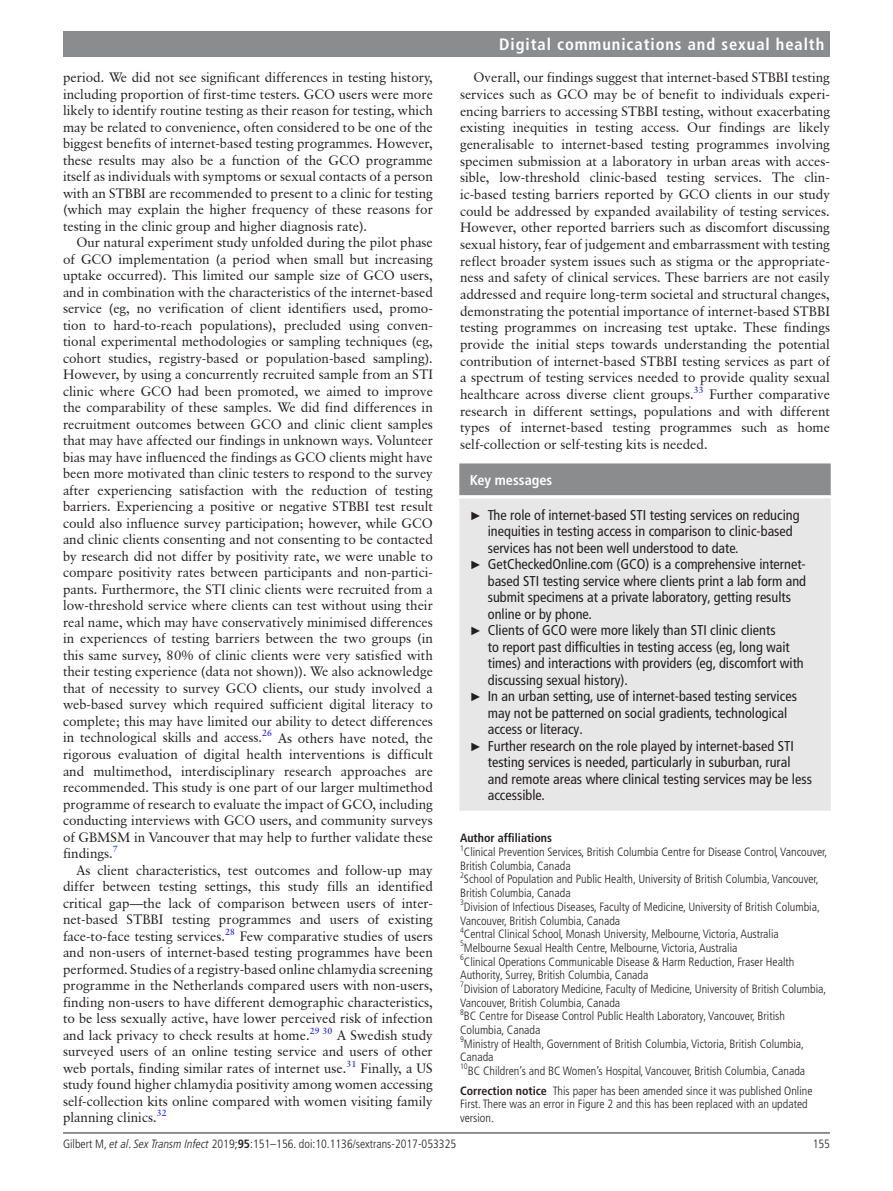
<style>
.page{position:relative;width:893px;height:1191px;background:#fff}
.page>*{position:absolute;margin:0;border:0;box-sizing:border-box;transform-origin:0 0}
.t1{font:700 condensed 16.5px "Frutiger LT Pro";letter-spacing:.055em;color:#fff}
.t2{font:condensed 14.25px "Frutiger LT Pro";color:#231f20}
.t3{font:700 condensed 14.25px "Frutiger LT Pro";color:#fff}
.t4{font:13.5px/16.5px "Classical Garamond BT";color:#231f20;text-align:justify}
.t5{font:300 condensed 12px/13.6px "Frutiger LT Pro";color:#231f20}
.t6{font:700 condensed 12px "Frutiger LT Pro";color:#231f20}
.t7{font:300 condensed 7.95px "Frutiger LT Pro";color:#231f20}
.s1{font-family:"Arial";font-stretch:normal;font-size:12px}
.s2{font-weight:700}
.s3{font-style:italic}
</style>
<div class="page">
<hr style="left:63px;top:1132px;width:767px;height:1px;background:#231f20">
<div style="left:63px;top:31px;width:767px;height:25px;background:#8a8c8e"></div>
<div style="left:460px;top:464px;width:370px;height:30px;background:#8a8c8e"></div>
<div style="left:459px;top:463px;width:372px;height:32px;border:2px solid #8a8c8e"></div>
<div style="left:460px;top:499px;width:370px;height:311px;background:#e7e7e7"></div>
<div style="left:459px;top:498px;width:372px;height:313px;border:2px solid #e7e7e7"></div>
<p class="t4" style="left:63px;top:69px;width:371px">period. We did not see significant differences in testing history, including proportion of first-time testers. GCO users were more likely to identify routine testing as their reason for testing, which may be related to convenience, often considered to be one of the biggest benefits of internet-based testing programmes. However, these results may also be a function of the GCO programme itself as individuals with symptoms or sexual contacts of a person with an STBBI are recommended to present to a clinic for testing (which may explain the higher frequency of these reasons for testing in the clinic group and higher diagnosis rate).</p>
<p class="t4" style="left:63px;top:234px;width:371px;text-indent:14px">Our natural experiment study unfolded during the pilot phase of GCO implementation (a period when small but increasing uptake occurred). This limited our sample size of GCO users, and in combination with the characteristics of the internet-based service (eg, no verification of client identifiers used, promo&shy;tion to hard-to-reach populations), precluded using conven&shy;tional experimental methodologies or sampling techniques (eg, cohort studies, registry-based or population-based sampling).<br>However, by using a concurrently recruited sample from an STI clinic where GCO had been promoted, we aimed to improve the comparability of these samples. We did find differences in recruitment outcomes between GCO and clinic client samples that may have affected our findings in unknown ways. Volunteer bias may have influenced the findings as GCO clients might have been more motivated than clinic testers to respond to the survey after experiencing satisfaction with the reduction of testing barriers. Experiencing a positive or negative STBBI test result could also influence survey participation; however, while GCO and clinic clients consenting and not consenting to be contacted by research did not differ by positivity rate, we were unable to compare positivity rates between participants and non-partici&shy;pants. Furthermore, the STI clinic clients were recruited from a low-threshold service where clients can test without using their real name, which may have conservatively minimised differences in experiences of testing barriers between the two groups (in this same survey, 80% of clinic clients were very satisfied with their testing experience (data not shown)). We also acknowledge that of necessity to survey GCO clients, our study involved a web-based survey which required sufficient digital literacy to complete; this may have limited our ability to detect differences in technological skills and access.<sup>26</sup> As others have noted, the rigorous evaluation of digital health interventions is difficult and multimethod, interdisciplinary research approaches are recommended. This study is one part of our larger multimethod programme of research to evaluate the impact of GCO, including conducting interviews with GCO users, and community surveys of GBMSM in Vancouver that may help to further validate these findings.<sup>7</sup></p>
<p class="t4" style="left:63px;top:861px;width:371px;text-indent:14px">As client characteristics, test outcomes and follow-up may differ between testing settings, this study fills an identified critical gap—the lack of comparison between users of inter&shy;net-based STBBI testing programmes and users of existing face-to-face testing services.<sup>28</sup> Few comparative studies of users and non-users of internet-based testing programmes have been performed. Studies of a registry-based online chlamydia screening programme in the Netherlands compared users with non-users, finding non-users to have different demographic characteristics, to be less sexually active, have lower perceived risk of infection and lack privacy to check results at home.<sup>29</sup> <sup>30</sup> A Swedish study surveyed users of an online testing service and users of other web portals, finding similar rates of internet use.<sup>31</sup> Finally, a US study found higher chlamydia positivity among women accessing self-collection kits online compared with women visiting family planning clinics.<sup>32</sup></p>
<p class="t1" style="left:499px;top:34px;width:326px">Digital communications and sexual health</p>
<p class="t4" style="left:460px;top:69px;width:371px;text-indent:14px">Overall, our findings suggest that internet-based STBBI testing services such as GCO may be of benefit to individuals experi&shy;encing barriers to accessing STBBI testing, without exacerbating existing inequities in testing access. Our findings are likely generalisable to internet-based testing programmes involving specimen submission at a laboratory in urban areas with acces&shy;sible, low-threshold clinic-based testing services. The clin&shy;ic-based testing barriers reported by GCO clients in our study could be addressed by expanded availability of testing services.<br>However, other reported barriers such as discomfort discussing sexual history, fear of judgement and embarrassment with testing reflect broader system issues such as stigma or the appropriate&shy;ness and safety of clinical services. These barriers are not easily addressed and require long-term societal and structural changes, demonstrating the potential importance of internet-based STBBI testing programmes on increasing test uptake. These findings provide the initial steps towards understanding the potential contribution of internet-based STBBI testing services as part of a spectrum of testing services needed to provide quality sexual healthcare across diverse client groups.<sup>33</sup> Further comparative research in different settings, populations and with different types of internet-based testing programmes such as home self-collection or self-testing kits is needed.</p>
<p class="t3" style="left:470px;top:471px;width:84px">Key messages</p>
<p class="t2" style="left:470px;top:506px;width:331px"><span class="s1">►</span> The role of internet-based STI testing services on reducing</p>
<p class="t2" style="left:488px;top:523px;width:306px">inequities in testing access in comparison to clinic-based</p>
<p class="t2" style="left:488px;top:539px;width:252px">services has not been well understood to date.</p>
<p class="t2" style="left:470px;top:556px;width:337px"><span class="s1">►</span> GetCheckedOnline.com (GCO) is a comprehensive internet-</p>
<p class="t2" style="left:488px;top:572px;width:320px">based STI testing service where clients print a lab form and</p>
<p class="t2" style="left:488px;top:589px;width:305px">submit specimens at a private laboratory, getting results</p>
<p class="t2" style="left:488px;top:605px;width:105px">online or by phone.</p>
<p class="t2" style="left:470px;top:622px;width:307px"><span class="s1">►</span> Clients of GCO were more likely than STI clinic clients</p>
<p class="t2" style="left:488px;top:638px;width:303px">to report past difficulties in testing access (eg, long wait</p>
<p class="t2" style="left:488px;top:655px;width:317px">times) and interactions with providers (eg, discomfort with</p>
<p class="t2" style="left:488px;top:671px;width:142px">discussing sexual history).</p>
<p class="t2" style="left:470px;top:688px;width:329px"><span class="s1">►</span> In an urban setting, use of internet-based testing services</p>
<p class="t2" style="left:488px;top:704px;width:301px">may not be patterned on social gradients, technological</p>
<p class="t2" style="left:488px;top:721px;width:96px">access or literacy.</p>
<p class="t2" style="left:470px;top:737px;width:325px"><span class="s1">►</span> Further research on the role played by internet-based STI</p>
<p class="t2" style="left:488px;top:754px;width:304px">testing services is needed, particularly in suburban, rural</p>
<p class="t2" style="left:488px;top:770px;width:326px">and remote areas where clinical testing services may be less</p>
<p class="t2" style="left:488px;top:787px;width:58px">accessible.</p>
<p class="t6" style="left:460px;top:831px;width:93px">Author affiliations</p>
<p class="t7" style="left:460px;top:843px;width:5px">1</p>
<p class="t5" style="left:460px;top:845px;width:369px;text-indent:4px">Clinical Prevention Services, British Columbia Centre for Disease Control, Vancouver, British Columbia, Canada<br><sup>2</sup>School of Population and Public Health, University of British Columbia, Vancouver, British Columbia, Canada</p>
<p class="t7" style="left:460px;top:898px;width:5px">3</p>
<p class="t5" style="left:460px;top:900px;width:361px;text-indent:4px">Division of I nfectious Diseases, Faculty of Medicine, University of British Columbia, Vancouver, British Columbia, Canada<br><sup>4</sup>Central Clinical School, Monash University, Melbourne, Victoria, Australia <sup>5</sup>Melbourne Sexual Health Centre, Melbourne, Victoria, Australia</p>
<p class="t7" style="left:460px;top:952px;width:5px">6</p>
<p class="t5" style="left:460px;top:954px;width:336px;text-indent:4px">Clinical Operations Communicable Disease &amp; Harm Reduction, Fraser Health<br>Authority, Surrey, British Columbia, Canada</p>
<p class="t7" style="left:460px;top:980px;width:5px">7</p>
<p class="t5" style="left:460px;top:982px;width:368px;text-indent:4px">Division of Laboratory Medicine, Faculty of Medicine, University of British Columbia, Vancouver, British Columbia, Canada<br><sup>8</sup>BC Centre for Disease Control Public Health Laboratory, Vancouver, British Columbia, Canada<br><sup>9</sup>Ministry of Health, Government of British Columbia, Victoria, British Columbia, Canada<br><sup>10</sup>BC Children’s and BC Women’s Hospital, Vancouver, British Columbia, Canada</p>
<p class="t5" style="left:460px;top:1083px;width:354px"><span class="s2">Correction notice</span> This paper has been amended since it was published Online<br>First. There was an error in Figure 2 and this has been replaced with an updated version.</p>
<p class="t5" style="left:63px;top:1136px;width:395px">Gilbert M, <span class="s3">et al</span>. <span class="s3">Sex Transm Infect</span> 2019;<span class="s2">95</span>:151–156. doi:10.1136/sextrans-2017-053325</p>
<p class="t5" style="left:813px;top:1136px;width:19px">155</p>
</div>
